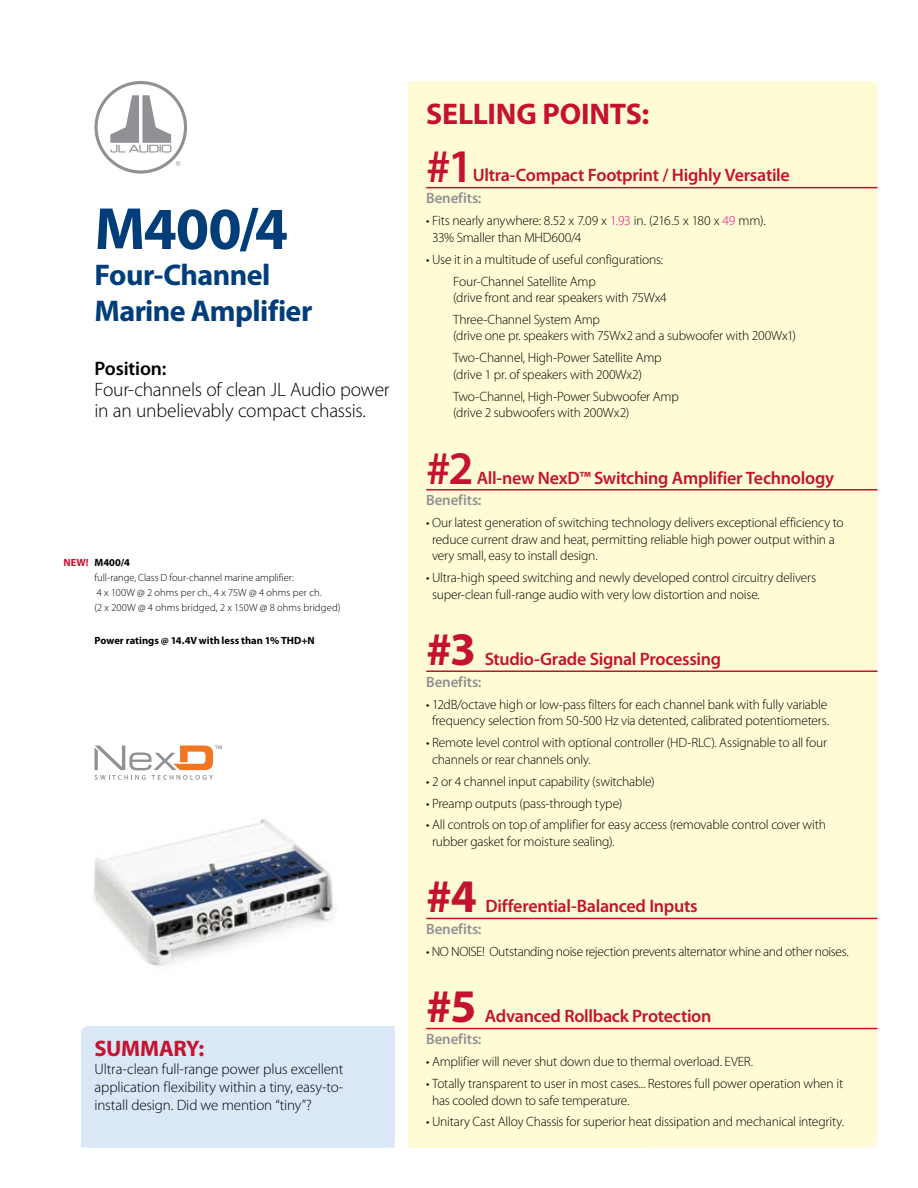
<style>
.page{position:relative;width:918px;height:1188px;background:#fff}
.page>*{position:absolute;margin:0;border:0;box-sizing:border-box;transform-origin:0 0}
.t1{font:700 60px "Myriad Pro";color:#003d79}
.t2{font:700 46.95px "Myriad Pro";color:#c41230}
.t3{font:600 46.95px "Myriad Pro";color:#c41230}
.t4{font:700 30px/36px "Myriad Pro";letter-spacing:-.02em;color:#003d79}
.t5{font:700 30px "Myriad Pro";letter-spacing:-.01em;color:#c41230}
.t6{font:700 22.5px "Myriad Pro";letter-spacing:-.015em;color:#c41230}
.t7{font:300 19.5px/21px "Myriad Pro";letter-spacing:-.015em;color:#000}
.t8{font:600 19.5px "Myriad Pro";letter-spacing:-.01em;color:#000}
.t9{font:600 18px "Myriad Pro";letter-spacing:-.015em;color:#c41230}
.t10{font:300 15px/18px "Myriad Pro";letter-spacing:-.01em;color:#000;text-align:justify}
.t11{font:600 15px "Myriad Pro";letter-spacing:-.01em;color:#919195}
.t12{font:300 13.5px/16.5px "Myriad Pro";letter-spacing:-.015em;color:#000}
.t13{font:300 10.5px/15px "Myriad Pro";letter-spacing:.005em;color:#000}
.t14{font:700 10.5px "Myriad Pro";color:#000}
.t15{font:700 10.5px "Myriad Pro";color:#c41230}
.s1{color:#ec008c}
</style>
<div class="page">
<div style="left:408px;top:81px;width:469px;height:1067px;background:#fffcd5;border-radius:8px"></div>
<div style="left:408px;top:81px;width:237px;height:1067px;background:#fffcd5"></div>
<div style="left:81px;top:1026px;width:314px;height:122px;background:#dae7f6"></div>
<svg style="left:94px;top:81px;width:93px;height:93px"></svg>
<hr style="left:426px;top:187px;width:451px;height:1px;background:#c41230">
<hr style="left:426px;top:489px;width:451px;height:1px;background:#c41230">
<hr style="left:426px;top:670px;width:451px;height:2px;background:#c41230">
<hr style="left:426px;top:918px;width:451px;height:1px;background:#c41230">
<hr style="left:426px;top:1028px;width:451px;height:1px;background:#c41230">
<img style="left:94px;top:819px;width:240px;height:147px">
<svg style="left:95px;top:746px;width:127px;height:34px"></svg>
<h1 class="t1" style="left:94px;top:190px;width:195px">M400/4</h1>
<h3 class="t4" style="left:94px;top:256px;width:219px">Four-Channel<br>Marine Amplifier</h3>
<h3 class="t8" style="left:94px;top:356px;width:73px">Position:</h3>
<h3 class="t7" style="left:94px;top:379px;width:297px">Four-channels of clean JL Audio power in an unbelievably compact chassis.</h3>
<p class="t14" style="left:94px;top:556px;width:37px">M400/4</p>
<p class="t13" style="left:94px;top:570px;width:248px">full-range, Class D four-channel marine amplifier:<br>4 x 100W @ 2 ohms per ch., 4 x 75W @ 4 ohms per ch.<br>(2 x 200W @ 4 ohms bridged, 2 x 150W @ 8 ohms bridged)</p>
<p class="t14" style="left:94px;top:634px;width:222px">Power ratings @ 14.4V with less than 1% THD+N</p>
<p class="t15" style="left:63px;top:556px;width:27px">NEW!</p>
<h3 class="t6" style="left:94px;top:1034px;width:111px">SUMMARY:</h3>
<p class="t10" style="left:95px;top:1060px;width:250px">Ultra-clean full-range power plus excellent application flexibility within a tiny, easy-to&shy;install design. Did we mention “tiny”?</p>
<h3 class="t5" style="left:426px;top:94px;width:225px">SELLING POINTS:</h3>
<h2 class="t3" style="left:426px;top:136px;width:49px">#1</h2>
<h3 class="t9" style="left:473px;top:164px;width:319px">Ultra-Compact Footprint / Highly Versatile</h3>
<p class="t11" style="left:426px;top:189px;width:57px">Benefits:</p>
<p class="t12" style="left:432px;top:212px;width:335px;text-indent:-6px">• Fits nearly anywhere: 8.52 x 7.09 x <span class="s1">1.93</span> in. (216.5 x 180 x <span class="s1">49</span> mm).<br>33% Smaller than MHD600/4</p>
<p class="t12" style="left:453px;top:248px;width:212px;line-height:21.9px;text-indent:-27px">• Use it in a multitude of useful configurations:<br>Four-Channel Satellite Amp</p>
<p class="t12" style="left:453px;top:287px;width:215px;line-height:21.9px">(drive front and rear speakers with 75Wx4<br>Three-Channel System Amp</p>
<p class="t12" style="left:453px;top:325px;width:344px;line-height:21.9px">(drive one pr. speakers with 75Wx2 and a subwoofer with 200Wx1)<br>Two-Channel, High-Power Satellite Amp</p>
<p class="t12" style="left:453px;top:363px;width:227px;line-height:21.9px">(drive 1 pr. of speakers with 200Wx2)<br>Two-Channel, High-Power Subwoofer Amp</p>
<p class="t12" style="left:453px;top:404px;width:178px">(drive 2 subwoofers with 200Wx2)</p>
<h2 class="t3" style="left:426px;top:438px;width:49px">#2</h2>
<h3 class="t9" style="left:477px;top:466px;width:359px">All-new NexD™ Switching Amplifier Technology</h3>
<p class="t11" style="left:426px;top:491px;width:57px">Benefits:</p>
<p class="t12" style="left:432px;top:515px;width:413px;text-indent:-6px">• Our latest generation of switching technology delivers exceptional efficiency to reduce current draw and heat, permitting reliable high power output within a very small, easy to install design.</p>
<p class="t12" style="left:432px;top:569px;width:386px;text-indent:-6px">• Ultra-high speed switching and newly developed control circuitry delivers super-clean full-range audio with very low distortion and noise.</p>
<h2 class="t2" style="left:426px;top:619px;width:51px">#3</h2>
<h3 class="t9" style="left:485px;top:648px;width:238px">Studio-Grade Signal Processing</h3>
<p class="t11" style="left:426px;top:672px;width:57px">Benefits:</p>
<p class="t12" style="left:426px;top:696px;width:404px;text-align:center">• 12dB/octave high or low-pass filters for each channel bank with fully variable frequency selection from 50-500 Hz via detented, calibrated potentiometers.</p>
<p class="t12" style="left:432px;top:734px;width:397px;text-indent:-6px">• Remote level control with optional controller (HD-RLC). Assignable to all four channels or rear channels only.</p>
<p class="t12" style="left:426px;top:773px;width:230px">• 2 or 4 channel input capability (switchable)</p>
<p class="t12" style="left:426px;top:795px;width:198px">• Preamp outputs (pass-through type)</p>
<p class="t12" style="left:432px;top:817px;width:395px;text-indent:-6px">• All controls on top of amplifier for easy access (removable control cover with rubber gasket for moisture sealing).</p>
<h2 class="t2" style="left:426px;top:866px;width:52px">#4</h2>
<h3 class="t9" style="left:485px;top:895px;width:214px">Differential-Balanced Inputs</h3>
<p class="t11" style="left:426px;top:920px;width:57px">Benefits:</p>
<p class="t12" style="left:426px;top:943px;width:424px">• NO NOISE! Outstanding noise rejection prevents alternator whine and other noises.</p>
<h2 class="t2" style="left:426px;top:976px;width:52px">#5</h2>
<h3 class="t9" style="left:485px;top:1005px;width:228px">Advanced Rollback Protection</h3>
<p class="t11" style="left:426px;top:1030px;width:57px">Benefits:</p>
<p class="t12" style="left:426px;top:1053px;width:328px">• Amplifier will never shut down due to thermal overload. EVER.</p>
<p class="t12" style="left:432px;top:1075px;width:413px;text-indent:-6px">• Totally transparent to user in most cases... Restores full power operation when it has cooled down to safe temperature.</p>
<p class="t12" style="left:426px;top:1114px;width:419px">• Unitary Cast Alloy Chassis for superior heat dissipation and mechanical integrity.</p>
</div>
